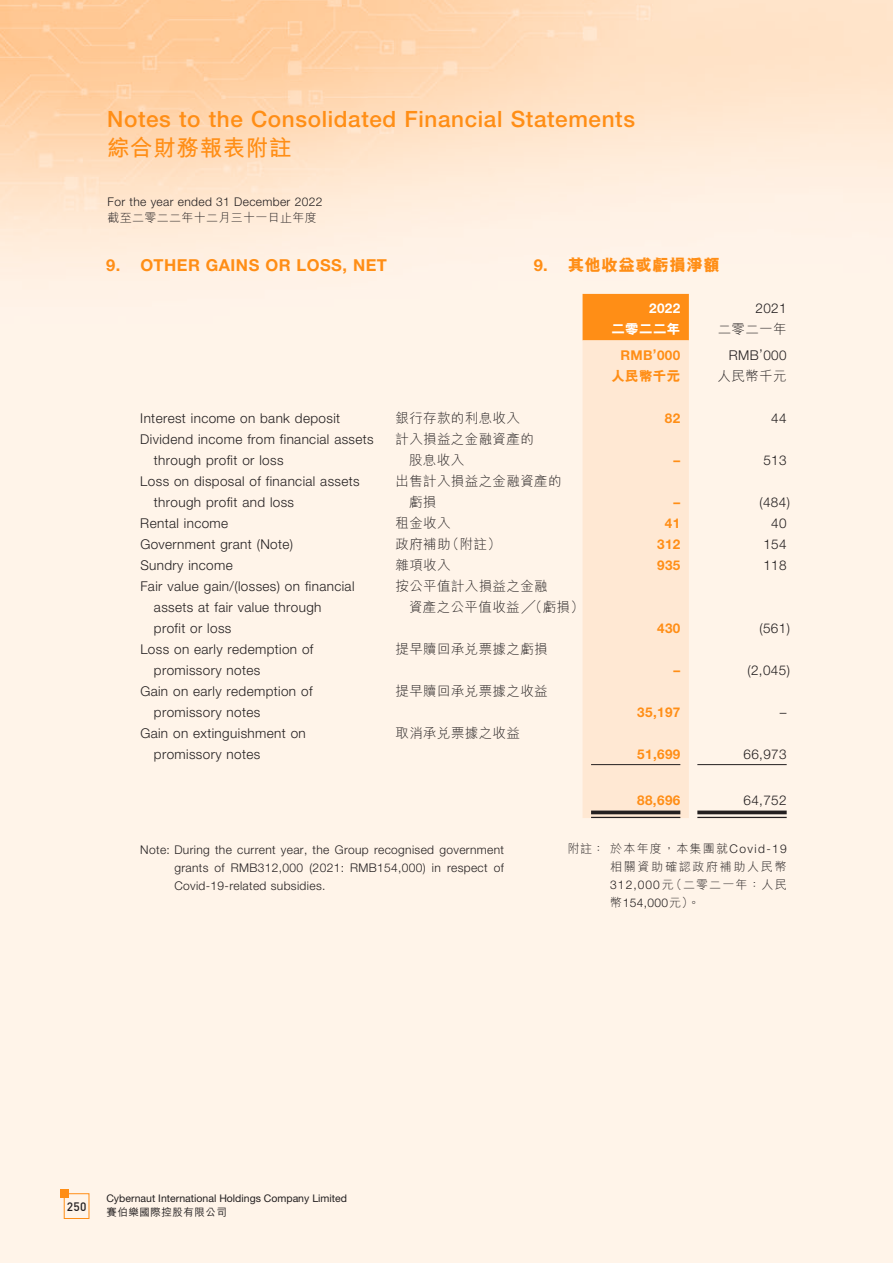
<style>
.page{position:relative;width:893px;height:1263px;background:#fff}
.page>*{position:absolute;margin:0;border:0;box-sizing:border-box;transform-origin:0 0}
.t1{font:500 22.5px "Helvetica Neue LT Std";letter-spacing:.03em;color:#ff8e16}
.t2{font:700 22.5px "M Hei HK";letter-spacing:.03em;color:#ff8e16}
.t3{font:700 16.5px "Helvetica Neue LT Std";letter-spacing:.03em;color:#ff8e16}
.t4{font:800 16.5px "M Hei HK";letter-spacing:.03em;color:#ff8e16}
.t5{font:300 13.5px/21px "Helvetica Neue LT Std";letter-spacing:.03em;color:#231f20}
.t6{font:300 13.5px/21px "M Hei HK";letter-spacing:.03em;color:#231f20}
.t7{font:700 13.5px "Helvetica Neue LT Std";letter-spacing:.03em;color:#ff8e16}
.t8{font:800 13.5px "M Hei HK";letter-spacing:.03em;color:#fff}
.t9{font:800 13.5px "M Hei HK";letter-spacing:.03em;color:#ff8e16}
.t10{font:700 13.5px "Helvetica Neue LT Std";color:#fff}
.t11{font:300 12px/18px "Helvetica Neue LT Std";letter-spacing:.03em;color:#231f20;text-align:justify}
.t12{font:300 12px/18px "M Hei HK";letter-spacing:.09em;color:#231f20;text-align:justify}
.t13{font:300 12px "M Hei HK";letter-spacing:.03em;color:#231f20}
.t14{font:12px "DIN Medium";color:#231f20}
.t15{font:10.5px "Helvetica Neue LT Std";color:#231f20}
.t16{font:500 10.5px "M Hei HK";letter-spacing:.05em;color:#231f20}
.s1{font-family:"Helvetica Neue LT Std";font-weight:700}
.s2{font-family:"Helvetica Neue LT Std"}
.s3{font-family:"M Hei HK"}
</style>
<div class="page">
<img style="left:0;top:0;width:893px;height:1263px">
<div style="left:64px;top:1193px;width:25px;height:26px;border:1px solid #ff8e16"></div>
<div style="left:60px;top:1189px;width:8px;height:9px;background:#ff8e16"></div>
<div style="left:583px;top:294px;width:106px;height:46px;background:#ff8e16"></div>
<div style="left:583px;top:340px;width:106px;height:478px;background:#ffe8d3"></div>
<hr style="left:591px;top:764px;width:89px;height:1px;background:#231f20">
<hr style="left:697px;top:764px;width:90px;height:1px;background:#231f20">
<svg style="left:591px;top:810px;width:89px;height:4px"></svg>
<hr style="left:591px;top:817px;width:89px;height:1px;background:#231f20">
<svg style="left:697px;top:810px;width:90px;height:4px"></svg>
<hr style="left:697px;top:817px;width:90px;height:1px;background:#231f20">
<h1 class="t1" style="left:107px;top:106px;width:529px">Notes to the Consolidated Financial Statements</h1>
<h1 class="t2" style="left:107px;top:131px;width:186px">綜合財務報表附註</h1>
<p class="t11" style="left:108px;top:193px;width:216px">For the year ended 31 December 2022</p>
<p class="t13" style="left:108px;top:211px;width:211px">截至二零二二年十二月三十一日止年度</p>
<p class="t3" style="left:106px;top:255px;width:282px">9. OTHER GAINS OR LOSS, NET</p>
<p class="t4" style="left:534px;top:257px;width:188px"><span class="s1">9.</span> 其他收益或虧損淨額</p>
<p class="t10" style="left:649px;top:300px;width:33px">2022</p>
<p class="t5" style="left:755px;top:298px;width:33px">2021</p>
<p class="t8" style="left:611px;top:322px;width:71px">二零二二年</p>
<p class="t6" style="left:718px;top:319px;width:71px">二零二一年</p>
<p class="t7" style="left:620px;top:347px;width:62px">RMB’000</p>
<p class="t5" style="left:729px;top:344px;width:59px">RMB’000</p>
<p class="t9" style="left:611px;top:369px;width:71px">人民幣千元</p>
<p class="t6" style="left:718px;top:365px;width:71px">人民幣千元</p>
<p class="t5" style="left:140px;top:407px;width:201px">Interest income on bank deposit</p>
<p class="t6" style="left:395px;top:407px;width:126px">銀行存款的利息收入</p>
<p class="t7" style="left:665px;top:410px;width:17px">82</p>
<p class="t5" style="left:771px;top:407px;width:17px">44</p>
<p class="t5" style="left:154px;top:428px;width:221px;text-indent:-14px">Dividend income from financial assets through profit or loss</p>
<p class="t6" style="left:409px;top:428px;width:126px;text-indent:-14px">計入損益之金融資產的股息收入</p>
<p class="t7" style="left:674px;top:452px;width:8px">–</p>
<p class="t5" style="left:763px;top:449px;width:25px">513</p>
<p class="t5" style="left:154px;top:470px;width:207px;text-indent:-14px">Loss on disposal of financial assets through profit and loss</p>
<p class="t6" style="left:409px;top:470px;width:154px;text-indent:-14px">出售計入損益之金融資產的虧損</p>
<p class="t7" style="left:674px;top:494px;width:8px">–</p>
<p class="t5" style="left:759px;top:491px;width:32px">(484)</p>
<p class="t5" style="left:140px;top:512px;width:89px">Rental income</p>
<p class="t6" style="left:395px;top:512px;width:57px">租金收入</p>
<p class="t7" style="left:665px;top:515px;width:17px">41</p>
<p class="t5" style="left:771px;top:512px;width:17px">40</p>
<p class="t5" style="left:140px;top:533px;width:154px">Government grant (Note)</p>
<p class="t6" style="left:395px;top:533px;width:107px">政府補助（附註）</p>
<p class="t7" style="left:657px;top:536px;width:25px">312</p>
<p class="t5" style="left:763px;top:533px;width:25px">154</p>
<p class="t5" style="left:140px;top:554px;width:94px">Sundry income</p>
<p class="t6" style="left:395px;top:554px;width:57px">雜項收入</p>
<p class="t7" style="left:657px;top:557px;width:25px">935</p>
<p class="t5" style="left:763px;top:554px;width:25px">118</p>
<p class="t5" style="left:154px;top:575px;width:202px;text-indent:-14px">Fair value gain/(losses) on financial assets at fair value through profit or loss</p>
<p class="t6" style="left:409px;top:575px;width:176px;text-indent:-14px">按公平值計入損益之金融<br>資產之公平值收益╱（虧損）</p>
<p class="t7" style="left:657px;top:620px;width:25px">430</p>
<p class="t5" style="left:759px;top:617px;width:32px">(561)</p>
<p class="t5" style="left:154px;top:638px;width:161px;text-indent:-14px">Loss on early redemption of promissory notes</p>
<p class="t6" style="left:395px;top:638px;width:154px">提早贖回承兌票據之虧損</p>
<p class="t5" style="left:154px;top:680px;width:160px;text-indent:-14px">Gain on early redemption of promissory notes</p>
<p class="t6" style="left:395px;top:680px;width:154px">提早贖回承兌票據之收益</p>
<p class="t5" style="left:154px;top:722px;width:153px;text-indent:-14px">Gain on extinguishment on promissory notes</p>
<p class="t6" style="left:395px;top:722px;width:126px">取消承兌票據之收益</p>
<p class="t11" style="left:174px;top:840px;width:331px;text-indent:-34px">Note: During the current year, the Group recognised government grants of RMB312,000 (2021: RMB154,000) in respect of Covid-19-related subsidies.</p>
<p class="t7" style="left:674px;top:662px;width:8px">–</p>
<p class="t5" style="left:747px;top:659px;width:44px">(2,045)</p>
<p class="t7" style="left:637px;top:704px;width:45px">35,197</p>
<p class="t5" style="left:780px;top:701px;width:8px">–</p>
<p class="t7" style="left:637px;top:746px;width:45px">51,699</p>
<p class="t5" style="left:743px;top:743px;width:45px">66,973</p>
<p class="t7" style="left:637px;top:792px;width:45px">88,696</p>
<p class="t5" style="left:743px;top:790px;width:45px">64,752</p>
<p class="t12" style="left:610px;top:839px;width:178px;text-indent:-43px">附註：於本年度，本集團就<span class="s2">Covid-19</span>相關資助確認政府補助人民幣<span class="s2">312,000</span>元（二零二一年：人民</p>
<p class="t11" style="left:610px;top:893px;width:91px"><span class="s3">幣</span>154,000<span class="s3">元）。</span></p>
<p class="t14" style="left:67px;top:1199px;width:21px">250</p>
<p class="t15" style="left:106px;top:1192px;width:242px">Cybernaut International Holdings Company Limited</p>
<p class="t16" style="left:106px;top:1205px;width:122px">賽伯樂國際控股有限公司</p>
</div>
